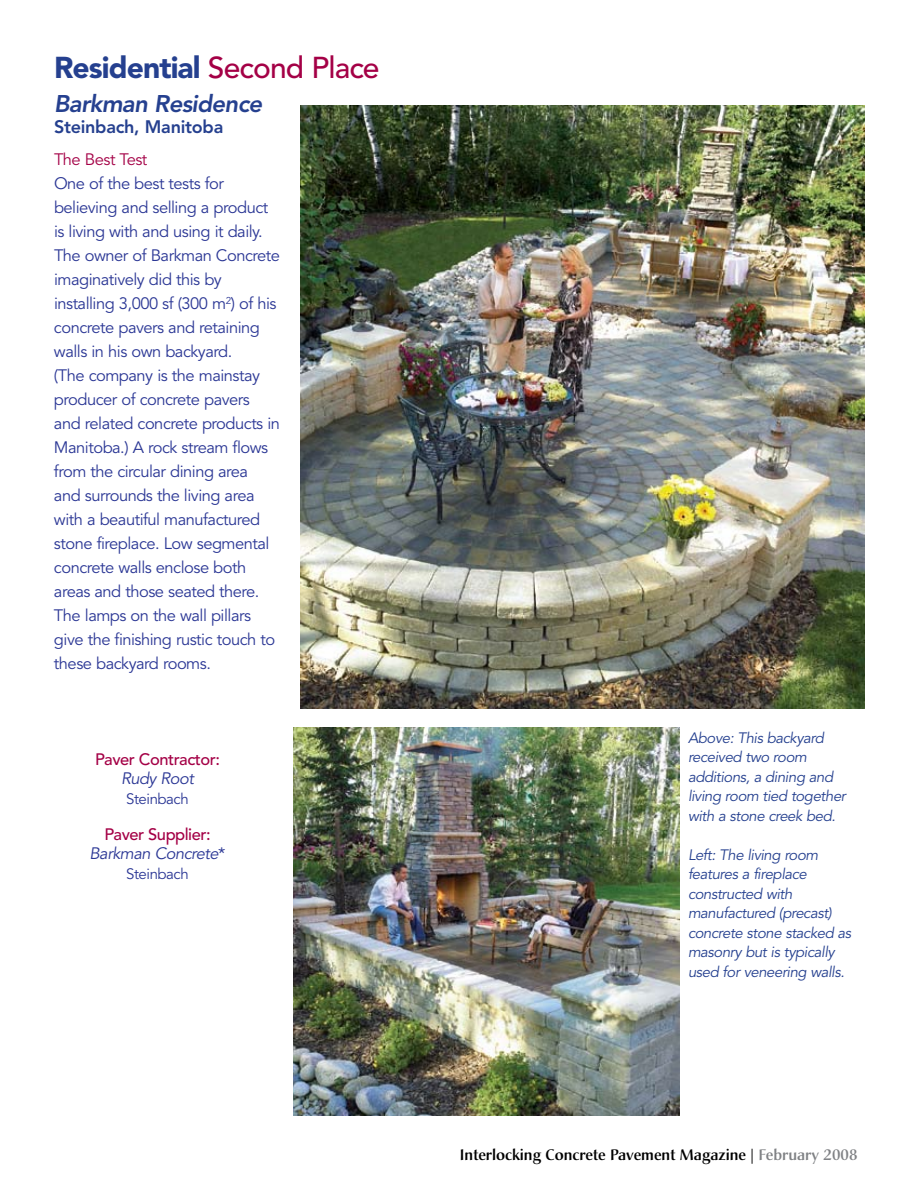
<style>
.page{position:relative;width:918px;height:1188px;background:#fff}
.page>*{position:absolute;margin:0;border:0;box-sizing:border-box;transform-origin:0 0}
.t1{font:900 30px "Avenir";letter-spacing:-.03em;color:#25408f}
.t2{font:italic 800 24px "Avenir";letter-spacing:-.03em;color:#25408f}
.t3{font:800 18px "Avenir";letter-spacing:-.015em;color:#25408f}
.t4{font:16.5px/24px "Avenir";letter-spacing:-.03em;color:#2b3795}
.t5{font:italic 16.5px/19.5px "Avenir";letter-spacing:-.03em;color:#2b3795;text-align:center}
.t6{font:500 16.5px "Avenir";letter-spacing:-.03em;color:#a40046}
.t7{font:16.5px "Avenir";letter-spacing:-.03em;color:#a40046}
.t8{font:italic 15px/19.5px "Avenir";letter-spacing:-.03em;color:#25408f}
.t9{font:500 15px "Christiana";color:#000}
.t10{font:15px "Avenir";letter-spacing:-.03em;color:#2b3795}
.s1{font-weight:500;color:#a40046}
.s2{font-weight:500;font-style:normal;color:#a40046}
.s3{font-style:normal}
.s4{color:#808285}
</style>
<div class="page">
<img style="left:300px;top:106px;width:564px;height:603px">
<img style="left:294px;top:728px;width:386px;height:388px">
<h1 class="t1" style="left:54px;top:49px;width:327px">Residential <span class="s1">Second Place</span></h1>
<h2 class="t2" style="left:54px;top:89px;width:210px">Barkman Residence</h2>
<p class="t3" style="left:54px;top:116px;width:171px">Steinbach, Manitoba</p>
<p class="t7" style="left:54px;top:150px;width:95px">The Best Test</p>
<p class="t4" style="left:54px;top:172px;width:228px">One of the best tests for believing and selling a product is living with and using it daily.<br>The owner of Barkman Concrete imaginatively did this by installing 3,000 sf (300 m<sup>2</sup>) of his concrete pavers and retaining walls in his own backyard.<br>(The company is the mainstay producer of concrete pavers and related concrete products in<br>Manitoba.) A rock stream flows from the circular dining area<br>and surrounds the living area with a beautiful manufactured stone fireplace. Low segmental concrete walls enclose both areas and those seated there.<br>The lamps on the wall pillars give the finishing rustic touch to these backyard rooms.</p>
<p class="t6" style="left:95px;top:749px;width:126px">Paver Contractor:</p>
<p class="t5" style="left:121px;top:769px;width:74px">Rudy Root</p>
<p class="t10" style="left:126px;top:790px;width:64px">Steinbach</p>
<p class="t5" style="left:89px;top:825px;width:138px"><span class="s2">Paver Supplier:<br></span>Barkman Concrete<span class="s3">*</span></p>
<p class="t10" style="left:126px;top:865px;width:64px">Steinbach</p>
<p class="t8" style="left:688px;top:728px;width:159px">Above: This backyard received two room additions, a dining and living room tied together with a stone creek bed.</p>
<p class="t8" style="left:688px;top:845px;width:165px">Left: The living room features a fireplace constructed with manufactured (precast) concrete stone stacked as masonry but is typically used for veneering walls.</p>
<p class="t9" style="left:460px;top:1146px;width:399px">Interlocking Concrete Pavement Magazine | <span class="s4">February 2008</span></p>
</div>
